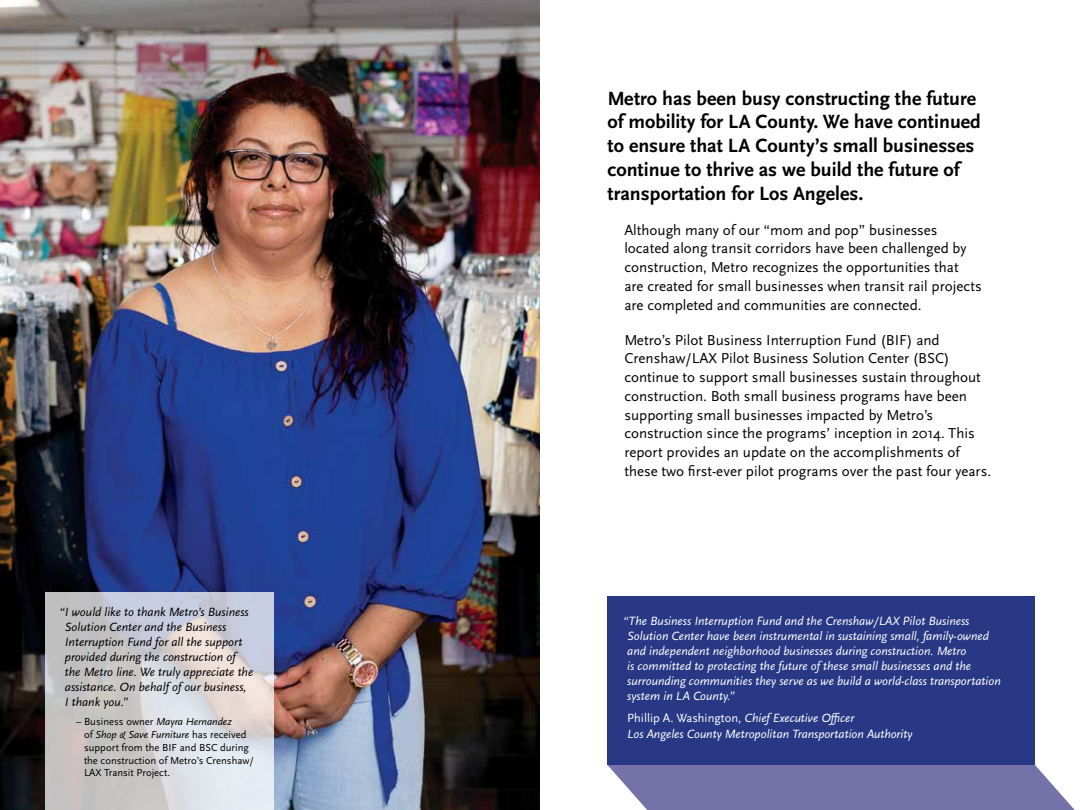
<style>
.page{position:relative;width:1080px;height:810px;background:#fff}
.page>*{position:absolute;margin:0;border:0;box-sizing:border-box;transform-origin:0 0}
.t1{font:700 20px/23.8px "Scala Sans Pro";color:#000}
.t2{font:15px/18.8px "Scala Sans Pro";color:#000}
.t3{font:italic 12.5px/15px "Scala Sans Pro";color:#fff}
.t4{font:italic 12.5px/15px "Scala Sans Pro";color:#000}
.t5{font:10.62px/12.8px "Scala Sans Pro";color:#000}
.s1{font-style:italic}
.s2{font-style:normal}
</style>
<div class="page">
<img style="left:0;top:0;width:540px;height:810px">
<svg style="left:608px;top:765px;width:467px;height:45px"></svg>
<div style="left:608px;top:596px;width:427px;height:169px;background:#293885"></div>
<svg style="left:45px;top:592px;width:228px;height:218px"></svg>
<p class="t4" style="left:65px;top:605px;width:190px;text-indent:-5px">“I would like to thank Metro’s Business Solution Center and the Business Interruption Fund for all the support provided during the construction of the Metro line. We truly appreciate the assistance. On behalf of our business, I thank you.”</p>
<p class="t5" style="left:84px;top:715px;width:171px;text-indent:-8px">– Business owner <span class="s1">Mayra Hernandez<br></span>of <span class="s1">Shop &amp; Save Furniture</span> has received support from the BIF and BSC during the construction of Metro’s Crenshaw/<br>LAX Transit Project.</p>
<h1 class="t1" style="left:608px;top:86px;width:375px">Metro has been busy constructing the future of mobility for LA County. We have continued to ensure that LA County’s small businesses continue to thrive as we build the future of transportation for Los Angeles.</h1>
<p class="t2" style="left:624px;top:220px;width:359px">Although many of our “mom and pop” businesses located along transit corridors have been challenged by construction, Metro recognizes the opportunities that<br>are created for small businesses when transit rail projects are completed and communities are connected.</p>
<p class="t2" style="left:624px;top:330px;width:368px">Metro’s Pilot Business Interruption Fund (BIF) and Crenshaw/LAX Pilot Business Solution Center (BSC) continue to support small businesses sustain throughout construction. Both small business programs have been supporting small businesses impacted by Metro’s construction since the programs’ inception in 2014. This report provides an update on the accomplishments of these two first-ever pilot programs over the past four years.</p>
<p class="t3" style="left:627px;top:613px;width:375px;text-indent:-4px">“The Business Interruption Fund and the Crenshaw/LAX Pilot Business Solution Center have been instrumental in sustaining small, family-owned and independent neighborhood businesses during construction. Metro<br>is committed to protecting the future of these small businesses and the surrounding communities they serve as we build a world-class transportation system in LA County.”</p>
<p class="t3" style="left:627px;top:710px;width:287px;line-height:16.2px"><span class="s2">Phillip A. Washington,</span> Chief Executive Officer<br>Los Angeles County Metropolitan Transportation Authority</p>
</div>
